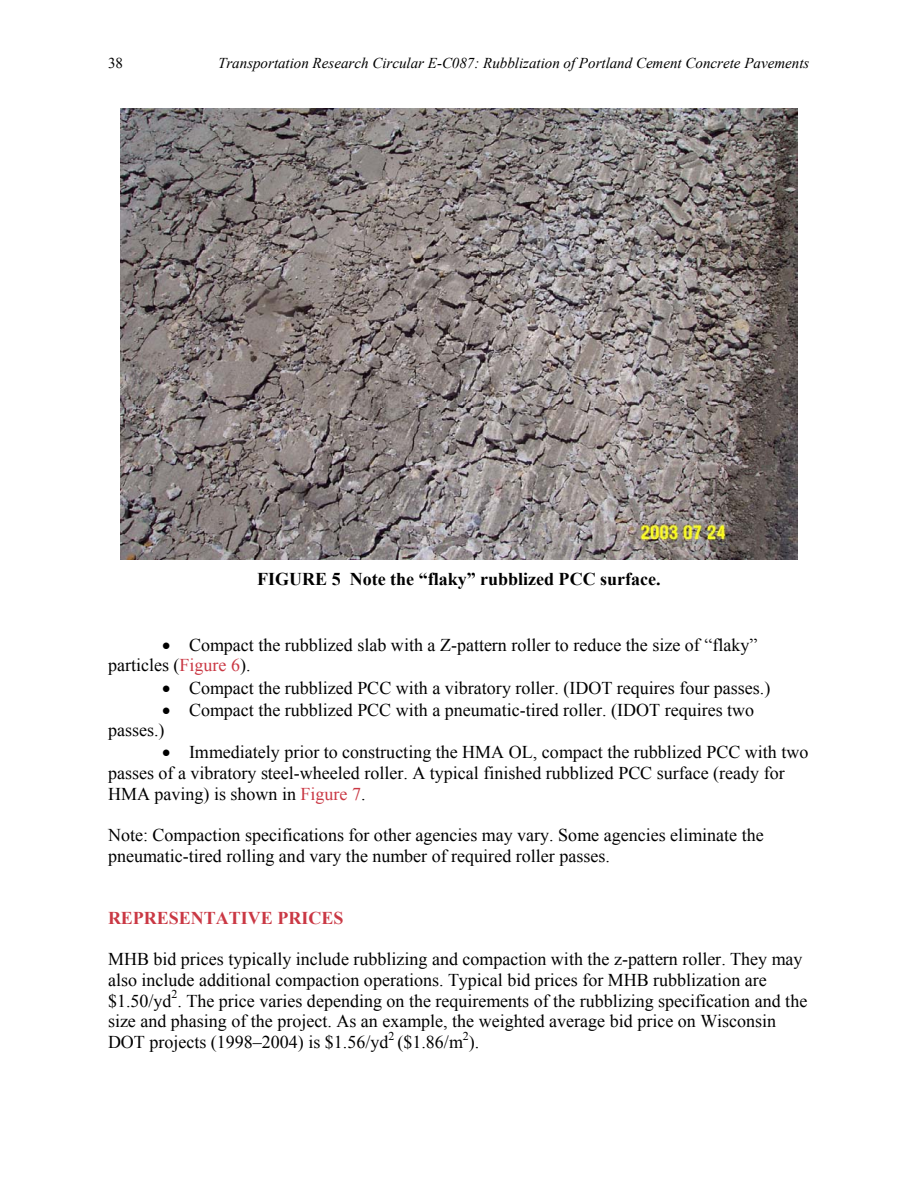
<style>
.page{position:relative;width:918px;height:1188px;background:#fff}
.page>*{position:absolute;margin:0;border:0;box-sizing:border-box;transform-origin:0 0}
.t1{font:18px/20.7px "Times New Roman";color:#000}
.t2{font:700 18px "Times New Roman";color:#000}
.t3{font:700 18px "Times New Roman";color:#ca3844}
.t4{font:italic 15px "Times New Roman";color:#000}
.t5{font:15px "Times New Roman";color:#000}
.t6{font:12px "Times New Roman";color:#000}
.s1{color:#ca3844}
</style>
<div class="page">
<img style="left:120px;top:108px;width:677px;height:451px">
<p class="t5" style="left:108px;top:54px;width:17px">38</p>
<p class="t4" style="left:218px;top:54px;width:593px">Transportation Research Circular E-C087: Rubblization of Portland Cement Concrete Pavements</p>
<p class="t2" style="left:257px;top:569px;width:405px">FIGURE 5 Note the “flaky” rubblized PCC surface.</p>
<p class="t1" style="left:108px;top:635px;width:651px;text-indent:54px">• Compact the rubblized slab with a Z-pattern roller to reduce the size of “flaky” particles (<span class="s1">Figure 6</span>).</p>
<p class="t1" style="left:162px;top:677px;width:610px">• Compact the rubblized PCC with a vibratory roller. (IDOT requires four passes.)</p>
<p class="t1" style="left:108px;top:699px;width:648px;text-indent:54px">• Compact the rubblized PCC with a pneumatic-tired roller. (IDOT requires two passes.)</p>
<p class="t1" style="left:108px;top:742px;width:702px;text-indent:54px">• Immediately prior to constructing the HMA OL, compact the rubblized PCC with two passes of a vibratory steel-wheeled roller. A typical finished rubblized PCC surface (ready for<br>HMA paving) is shown in <span class="s1">Figure 7</span>.</p>
<p class="t1" style="left:108px;top:825px;width:657px">Note: Compaction specifications for other agencies may vary. Some agencies eliminate the pneumatic-tired rolling and vary the number of required roller passes.</p>
<p class="t3" style="left:108px;top:908px;width:237px">REPRESENTATIVE PRICES</p>
<p class="t1" style="left:108px;top:949px;width:701px">MHB bid prices typically include rubblizing and compaction with the z-pattern roller. They may also include additional compaction operations. Typical bid prices for MHB rubblization are $1.50/yd . The price varies depending on the requirements of the rubblizing specification and the</p>
<p class="t6" style="left:172px;top:988px;width:7px">2</p>
<p class="t1" style="left:108px;top:1011px;width:670px">size and phasing of the project. As an example, the weighted average bid price on Wisconsin<br>DOT projects (1998–2004) is $1.56/yd</p>
<p class="t6" style="left:388px;top:1029px;width:7px">2</p>
<p class="t1" style="left:397px;top:1032px;width:83px">($1.86/m ).</p>
<p class="t6" style="left:463px;top:1029px;width:7px">2</p>
</div>
